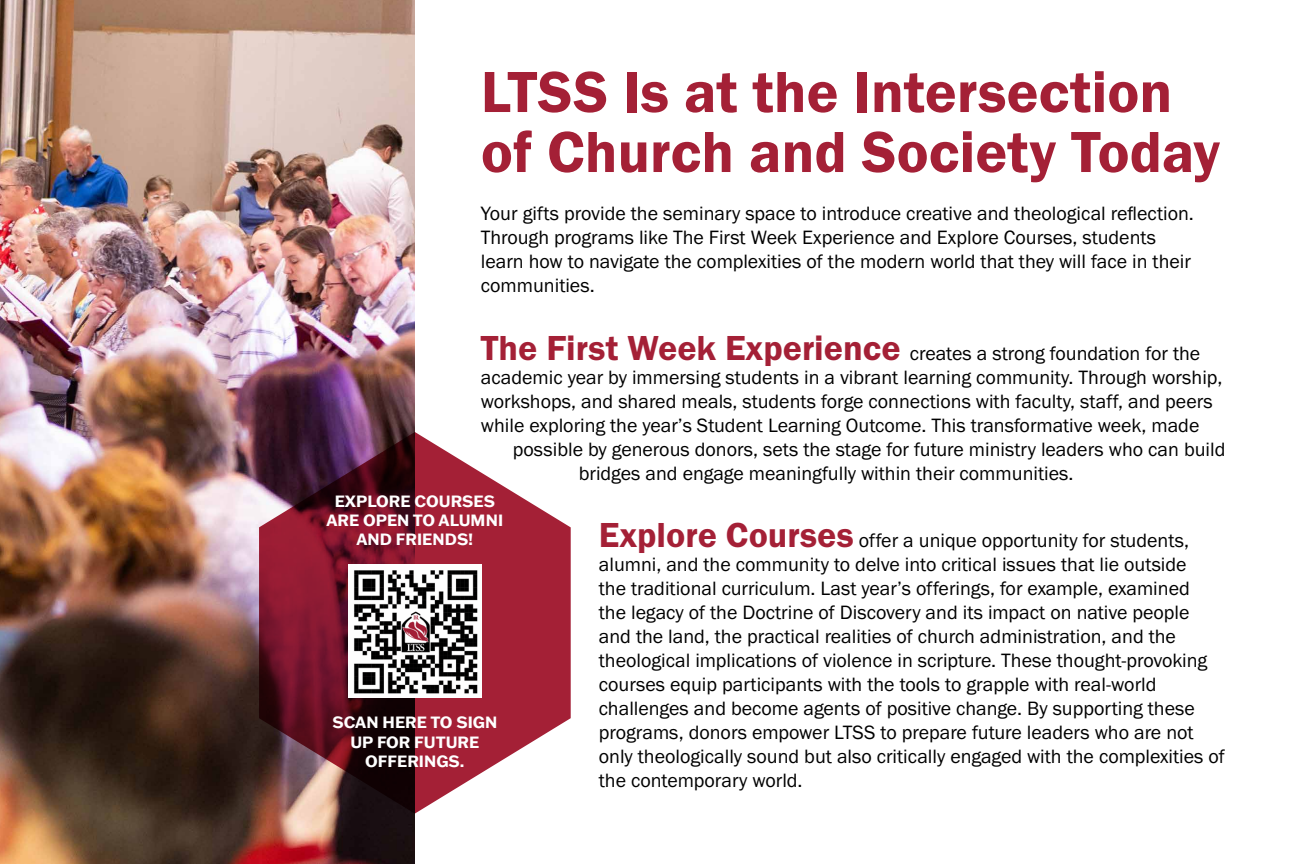
<style>
.page{position:relative;width:1296px;height:864px;background:#fff}
.page>*{position:absolute;margin:0;border:0;box-sizing:border-box;transform-origin:0 0}
.t1{font:60px/60px "Franklin Gothic URW Dem";color:#a42036}
.t2{font:20px/24px "Franklin Gothic URW Boo";color:#000}
.t3{font:700 16px/19.2px "Franklin Gothic ATF";color:#fff;text-align:center}
.s1{font-family:"Franklin Gothic URW Dem";font-size:36px;color:#a42036}
</style>
<div class="page">
<img style="left:0;top:0;width:415px;height:864px">
<svg style="left:259px;top:432px;width:312px;height:382px"></svg>
<img style="left:348px;top:564px;width:134px;height:134px">
<h1 class="t1" style="left:481px;top:61px;width:741px">LTSS Is at the Intersection of Church and Society Today</h1>
<p class="t2" style="left:481px;top:201px;width:714px">Your gifts provide the seminary space to introduce creative and theological refection.<br>Through programs like The First Week Experience and Explore Courses, students learn how to navigate the complexities of the modern world that they will face in their communities.</p>
<p class="t2" style="left:481px;top:341px;width:743px"><span class="s1">The First Week Experience</span> creates a strong foundation for the academic year by immersing students in a vibrant learning community. Through worship, workshops, and shared meals, students forge connections with faculty, staff, and peers</p>
<p class="t2" style="left:481px;top:413px;width:720px">while exploring the year’s Student Learning Outcome. This transformative week, made</p>
<p class="t3" style="left:327px;top:491px;width:178px">EXPLORE COURSES<br>ARE OPEN TO ALUMNI<br>AND FRIENDS!</p>
<p class="t3" style="left:332px;top:713px;width:166px">SCAN HERE TO SIGN<br>UP FOR FUTURE<br>OFFERINGS.</p>
<p class="t2" style="left:579px;top:437px;width:648px;text-indent:-66px">possible by generous donors, sets the stage for future ministry leaders who can build bridges and engage meaningfully within their communities.</p>
<p class="t2" style="left:599px;top:528px;width:628px"><span class="s1">Explore Courses</span> offer a unique opportunity for students, alumni, and the community to delve into critical issues that lie outside<br>the traditional curriculum. Last year’s offerings, for example, examined<br>the legacy of the Doctrine of Discovery and its impact on native people and the land, the practical realities of church administration, and the theological implications of violence in scripture. These thought-provoking courses equip participants with the tools to grapple with real-world challenges and become agents of positive change. By supporting these programs, donors empower LTSS to prepare future leaders who are not only theologically sound but also critically engaged with the complexities of the contemporary world.</p>
</div>
